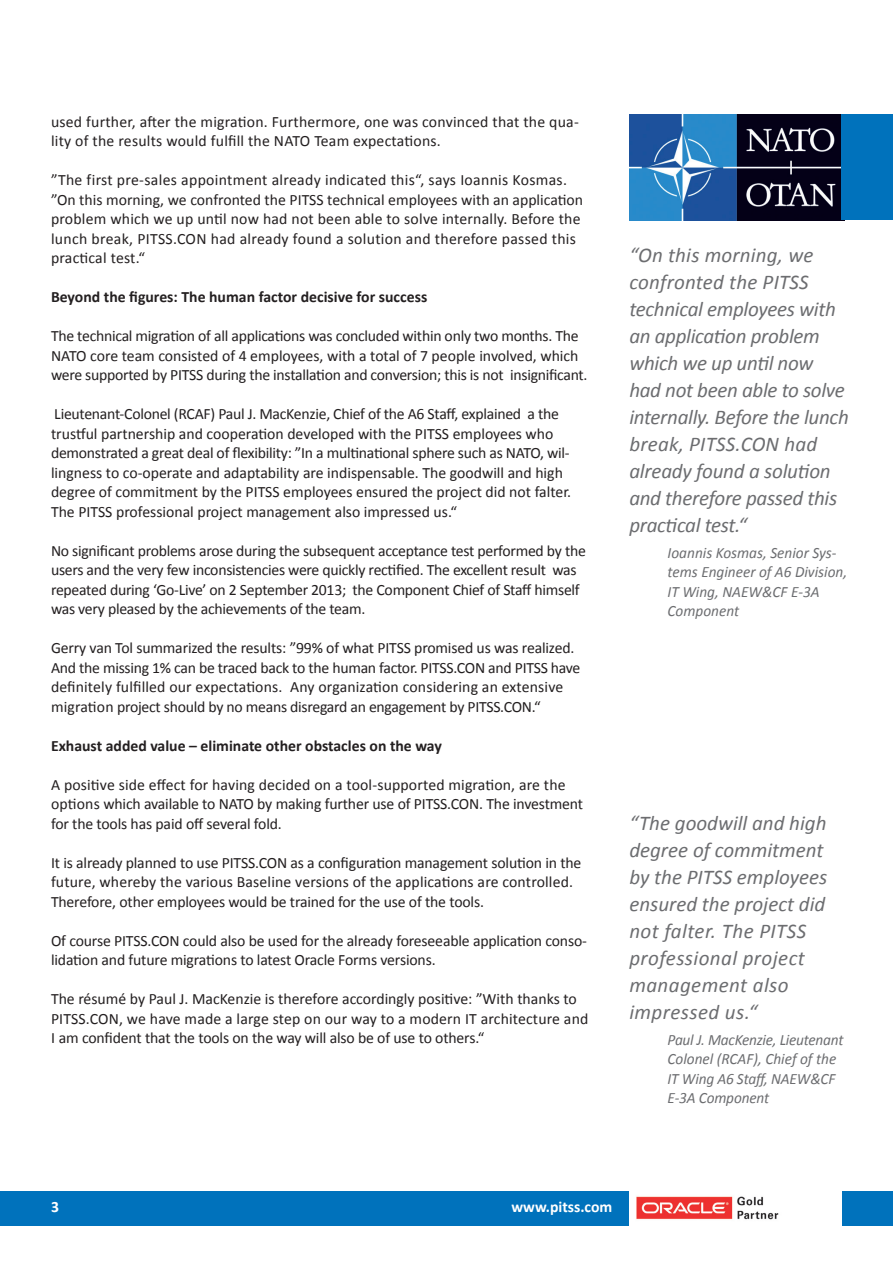
<style>
.page{position:relative;width:893px;height:1263px;background:#fff}
.page>*{position:absolute;margin:0;border:0;box-sizing:border-box;transform-origin:0 0}
.t1{font:italic 21px/27px "Calibri";color:#6c6d70}
.t2{font:15.75px/19.5px "Calibri";letter-spacing:-.01em;color:#231f20}
.t3{font:15.75px/19.5px "Calibri";letter-spacing:.015em;color:#231f20}
.t4{font:italic 15.75px/19.5px "Calibri";color:#6c6d70}
.t5{font:700 15.75px "Calibri";color:#231f20}
.t6{font:700 15.75px "Calibri";color:#fff}
</style>
<div class="page">
<div style="left:0;top:1191px;width:893px;height:35px;background:#0072bc"></div>
<div style="left:629px;top:1176px;width:213px;height:64px;background:#fff"></div>
<img style="left:636px;top:1196px;width:143px;height:24px">
<img style="left:629px;top:115px;width:213px;height:105px">
<div style="left:842px;top:115px;width:51px;height:105px;background:#0072bc"></div>
<p class="t3" style="left:51px;top:112px;width:529px">used further, after the migration. Furthermore, one was convinced that the qua&shy;lity of the results would fulfill the NATO Team expectations.</p>
<p class="t3" style="left:51px;top:170px;width:534px">”The first pre-sales appointment already indicated this“, says Ioannis Kosmas. ”On this morning, we confronted the PITSS technical employees with an application problem which we up until now had not been able to solve internally. Before the lunch break, PITSS.CON had already found a solution and therefore passed this practical test.“</p>
<p class="t5" style="left:51px;top:287px;width:378px">Beyond the figures: The human factor decisive for success</p>
<p class="t2" style="left:51px;top:326px;width:538px">The technical migration of all applications was concluded within only two months. The<br>NATO core team consisted of 4 employees, with a total of 7 people involved, which were supported by PITSS during the installation and conversion; this is not insignificant.</p>
<p class="t2" style="left:51px;top:404px;width:522px">Lieutenant-Colonel (RCAF) Paul J. MacKenzie, Chief of the A6 Staff, explained a the trustful partnership and cooperation developed with the PITSS employees who demonstrated a great deal of flexibility: ”In a multinational sphere such as NATO, wil&shy;lingness to co-operate and adaptability are indispensable. The goodwill and high degree of commitment by the PITSS employees ensured the project did not falter.<br>The PITSS professional project management also impressed us.“</p>
<p class="t2" style="left:51px;top:541px;width:536px">No significant problems arose during the subsequent acceptance test performed by the users and the very few inconsistencies were quickly rectified. The excellent result was repeated during ‘Go-Live’ on 2 September 2013; the Component Chief of Staff himself was very pleased by the achievements of the team.</p>
<p class="t2" style="left:51px;top:638px;width:531px">Gerry van Tol summarized the results: ”99% of what PITSS promised us was realized.<br>And the missing 1% can be traced back to the human factor. PITSS.CON and PITSS have definitely fulfilled our expectations. Any organization considering an extensive migration project should by no means disregard an engagement by PITSS.CON.“</p>
<p class="t5" style="left:51px;top:735px;width:392px">Exhaust added value – eliminate other obstacles on the way</p>
<p class="t2" style="left:51px;top:775px;width:534px">A positive side effect for having decided on a tool-supported migration, are the options which available to NATO by making further use of PITSS.CON. The investment for the tools has paid off several fold.</p>
<p class="t2" style="left:51px;top:853px;width:532px">It is already planned to use PITSS.CON as a configuration management solution in the future, whereby the various Baseline versions of the applications are controlled.<br>Therefore, other employees would be trained for the use of the tools.</p>
<p class="t2" style="left:51px;top:931px;width:537px">Of course PITSS.CON could also be used for the already foreseeable application conso&shy;lidation and future migrations to latest Oracle Forms versions.</p>
<p class="t2" style="left:51px;top:989px;width:539px">The résumé by Paul J. MacKenzie is therefore accordingly positive: ”With thanks to<br>PITSS.CON, we have made a large step on our way to a modern IT architecture and<br>I am confident that the tools on the way will also be of use to others.“</p>
<p class="t1" style="left:629px;top:241px;width:221px">“On this morning, we confronted the PITSS technical employees with an application problem which we up until now had not been able to solve internally. Before the lunch break, PITSS.CON had already found a solution and therefore passed this practical test.“</p>
<p class="t4" style="left:668px;top:542px;width:181px">Ioannis Kosmas, Senior Sys&shy;tems Engineer of A6 Division,<br>IT Wing, NAEW&amp;CF E-3A<br>Component</p>
<h1 class="t1" style="left:629px;top:809px;width:200px">“The goodwill and high degree of commitment by the PITSS employees ensured the project did not falter. The PITSS professional project management also impressed us.“</h1>
<p class="t4" style="left:668px;top:1029px;width:177px">Paul J. MacKenzie, Lieutenant<br>Colonel (RCAF), Chief of the<br>IT Wing A6 Staff, NAEW&amp;CF<br>E-3A Component</p>
<p class="t6" style="left:51px;top:1197px;width:9px">3</p>
<p class="t6" style="left:511px;top:1197px;width:103px">www.pitss.com</p>
</div>
